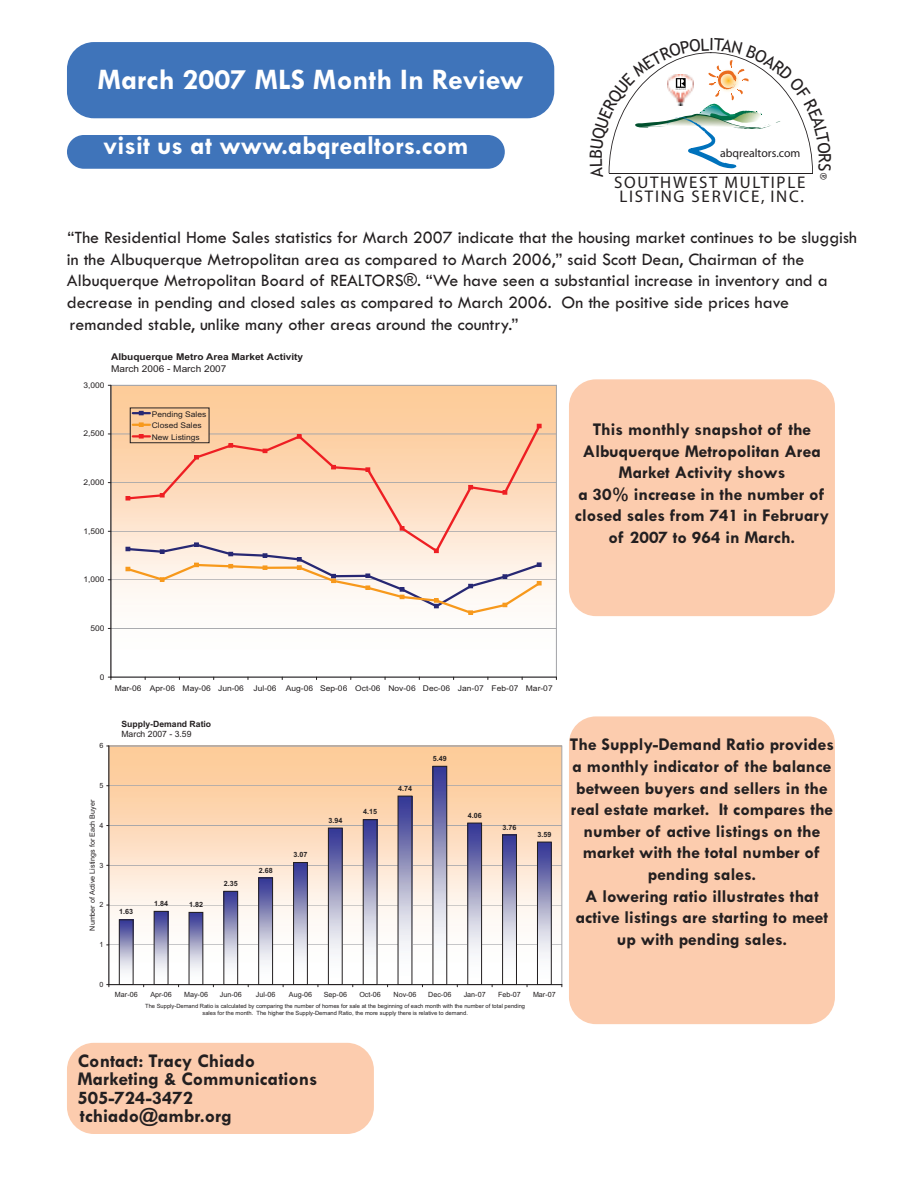
<style>
.page{position:relative;width:918px;height:1188px;background:#fff}
.page>*{position:absolute;margin:0;border:0;box-sizing:border-box;transform-origin:0 0}
.t1{font:700 30px "Tw Cen";color:#fff}
.t2{font:700 27px "Tw Cen";color:#fff}
.t3{font:700 19.5px/18.5px "Tw Cen";color:#231f20}
.t4{font:700 18px/21.6px "Tw Cen";color:#231f20;text-align:center}
.t5{font:18px/21.6px "Tw Cen";color:#231f20}
.t6{font:16.95px/14.4px "Myriad";color:#231f20;text-align:center}
.t7{font:11.85px "Myriad";color:#231f20}
.t8{font:700 9.3px "Arial";color:#231f20;scale:1.08 1}
.t9{font:9.3px "Arial";color:#231f20;scale:1.08 1}
.t10{font:700 8.7px "Arial";color:#231f20}
.t11{font:8.7px "Arial";color:#231f20}
.t12{font:7.8px/11.6px "Arial";color:#231f20;scale:1.08 1}
.t13{font:7.2px "Arial";color:#231f20}
.t14{font:700 7.2px "Arial";color:#231f20}
.t15{font:5.85px/7.4px "Arial";color:#231f20;text-align:center}
</style>
<div class="page">
<div style="left:67px;top:42px;width:487px;height:76px;background:#3f74ba;border-radius:27px"></div>
<img style="left:112px;top:387px;width:443px;height:211px">
<hr style="left:111px;top:628px;width:445px;height:1px;background:#a5a6aa">
<hr style="left:111px;top:580px;width:445px;height:1px;background:#a5a6aa">
<hr style="left:111px;top:531px;width:445px;height:1px;background:#a5a6aa">
<hr style="left:111px;top:483px;width:445px;height:1px;background:#a5a6aa">
<hr style="left:111px;top:434px;width:445px;height:1px;background:#a5a6aa">
<hr style="left:111px;top:385px;width:1px;height:292px;background:#231f20">
<hr style="left:111px;top:677px;width:445px;height:1px;background:#231f20">
<svg style="left:125px;top:423px;width:418px;height:119px;background:#fad4b5"></svg>
<svg style="left:126px;top:496px;width:4px;height:4px"></svg>
<svg style="left:160px;top:493px;width:4px;height:4px"></svg>
<svg style="left:194px;top:455px;width:5px;height:4px"></svg>
<svg style="left:228px;top:443px;width:5px;height:5px"></svg>
<svg style="left:263px;top:449px;width:4px;height:4px"></svg>
<svg style="left:297px;top:434px;width:5px;height:5px"></svg>
<svg style="left:331px;top:465px;width:5px;height:4px"></svg>
<svg style="left:366px;top:467px;width:4px;height:5px"></svg>
<svg style="left:400px;top:526px;width:4px;height:5px"></svg>
<svg style="left:125px;top:542px;width:418px;height:73px"></svg>
<svg style="left:468px;top:485px;width:5px;height:4px"></svg>
<svg style="left:503px;top:490px;width:4px;height:5px"></svg>
<svg style="left:537px;top:424px;width:4px;height:4px"></svg>
<div style="left:130px;top:408px;width:79px;height:35px;border:1px solid #231f20"></div>
<svg style="left:133px;top:411px;width:17px;height:4px"></svg>
<svg style="left:133px;top:423px;width:17px;height:4px"></svg>
<hr style="left:133px;top:435px;width:17px;height:3px;background:#ee1f23">
<div style="left:569px;top:379px;width:266px;height:237px;background:#fcccae;border-radius:27px"></div>
<img style="left:111px;top:748px;width:449px;height:235px">
<hr style="left:109px;top:945px;width:453px;height:1px;background:#a5a6aa">
<hr style="left:109px;top:905px;width:453px;height:1px;background:#a5a6aa">
<hr style="left:109px;top:865px;width:453px;height:1px;background:#a5a6aa">
<hr style="left:109px;top:826px;width:453px;height:1px;background:#a5a6aa">
<hr style="left:109px;top:786px;width:453px;height:1px;background:#a5a6aa">
<img style="left:121px;top:921px;width:10px;height:62px">
<div style="left:119px;top:919px;width:14px;height:66px;border:1px solid #231f20"></div>
<img style="left:156px;top:913px;width:10px;height:70px">
<img style="left:191px;top:914px;width:10px;height:69px">
<div style="left:189px;top:912px;width:14px;height:73px;border:1px solid #231f20"></div>
<img style="left:226px;top:893px;width:10px;height:90px">
<div style="left:224px;top:891px;width:14px;height:94px;border:1px solid #231f20"></div>
<img style="left:260px;top:880px;width:11px;height:103px">
<div style="left:258px;top:878px;width:15px;height:107px;border:1px solid #231f20"></div>
<img style="left:295px;top:864px;width:11px;height:119px">
<div style="left:293px;top:862px;width:15px;height:123px;border:1px solid #231f20"></div>
<img style="left:330px;top:830px;width:11px;height:153px">
<div style="left:328px;top:828px;width:15px;height:157px;border:1px solid #231f20"></div>
<img style="left:365px;top:821px;width:10px;height:162px">
<div style="left:363px;top:819px;width:14px;height:166px;border:1px solid #231f20"></div>
<img style="left:400px;top:798px;width:10px;height:185px">
<img style="left:435px;top:768px;width:10px;height:215px">
<div style="left:433px;top:766px;width:14px;height:219px;border:1px solid #231f20"></div>
<img style="left:469px;top:825px;width:11px;height:158px">
<div style="left:467px;top:823px;width:15px;height:162px;border:1px solid #231f20"></div>
<img style="left:504px;top:837px;width:11px;height:146px">
<div style="left:502px;top:835px;width:15px;height:150px;border:1px solid #231f20"></div>
<img style="left:539px;top:844px;width:11px;height:139px">
<div style="left:537px;top:842px;width:15px;height:143px;border:1px solid #231f20"></div>
<hr style="left:109px;top:746px;width:1px;height:239px;background:#231f20">
<hr style="left:109px;top:984px;width:453px;height:1px;background:#231f20">
<div style="left:569px;top:716px;width:266px;height:308px;background:#fcccae;border-radius:27px"></div>
<div style="left:67px;top:135px;width:438px;height:34px;background:#3f74ba;border-radius:17px"></div>
<div style="left:67px;top:1043px;width:307px;height:91px;background:#fcccae;border-radius:27px"></div>
<svg style="left:608px;top:52px;width:205px;height:122px"></svg>
<h1 class="t1" style="left:98px;top:61px;width:427px">March 2007 MLS Month In Review</h1>
<h2 class="t2" style="left:103px;top:129px;width:367px">visit us at www.abqrealtors.com</h2>
<p class="t7" style="left:720px;top:149px;width:82px">abqrealtors.com</p>
<p class="t6" style="left:614px;top:176px;width:193px">SOUTHWEST MULTIPLE<br>LISTING SERVICE, INC.</p>
<p class="t5" style="left:67px;top:226px;width:792px">“The Residential Home Sales statistics for March 2007 indicate that the housing market continues to be sluggish in the Albuquerque Metropolitan area as compared to March 2006,” said Scott Dean, Chairman of the Albuquerque Metropolitan Board of REALTORS®. “We have seen a substantial increase in inventory and a decrease in pending and closed sales as compared to March 2006. On the positive side prices have remanded stable, unlike many other areas around the country.”</p>
<p class="t8" style="left:111px;top:350px;width:179px">Albuquerque Metro Area Market Activity</p>
<p class="t9" style="left:111px;top:362px;width:108px">March 2006 - March 2007</p>
<p class="t12" style="left:83px;top:379px;width:21px">3,000</p>
<p class="t12" style="left:83px;top:428px;width:21px">2,500</p>
<p class="t12" style="left:83px;top:477px;width:21px">2,000</p>
<p class="t12" style="left:83px;top:525px;width:21px">1,500</p>
<p class="t12" style="left:83px;top:574px;width:21px">1,000</p>
<p class="t12" style="left:91px;top:622px;width:15px">500</p>
<p class="t12" style="left:152px;top:408px;width:52px">Pending Sales<br>Closed Sales<br>New Listings</p>
<p class="t4" style="left:575px;top:418px;width:256px">This monthly snapshot of the<br>Albuquerque Metropolitan Area<br>Market Activity shows<br>a 30% increase in the number of closed sales from 741 in February of 2007 to 964 in March.</p>
<p class="t12" style="left:100px;top:671px;width:6px">0</p>
<p class="t13" style="left:100px;top:741px;width:5px">6</p>
<p class="t13" style="left:100px;top:781px;width:5px">5</p>
<p class="t13" style="left:87px;top:931px;width:132px;rotate:-90deg">Number of Active Listings for Each Buyer</p>
<p class="t13" style="left:100px;top:821px;width:5px">4</p>
<p class="t13" style="left:100px;top:860px;width:5px">3</p>
<p class="t13" style="left:100px;top:900px;width:5px">2</p>
<p class="t13" style="left:100px;top:940px;width:5px">1</p>
<p class="t12" style="left:115px;top:683px;width:407px">Mar-06 Apr-06 May-06 Jun-06 Jul-06 Aug-06 Sep-06 Oct-06 Nov-06 Dec-06 Jan-07 Feb-07 Mar-07</p>
<p class="t10" style="left:121px;top:718px;width:91px">Supply-Demand Ratio</p>
<p class="t11" style="left:121px;top:728px;width:72px">March 2007 - 3.59</p>
<p class="t14" style="left:119px;top:907px;width:15px">1.63</p>
<p class="t14" style="left:154px;top:899px;width:15px">1.84</p>
<p class="t14" style="left:189px;top:900px;width:15px">1.82</p>
<p class="t14" style="left:224px;top:879px;width:15px">2.35</p>
<p class="t14" style="left:259px;top:865px;width:15px">2.68</p>
<p class="t14" style="left:294px;top:850px;width:15px">3.07</p>
<p class="t14" style="left:328px;top:815px;width:15px">3.94</p>
<p class="t14" style="left:363px;top:807px;width:15px">4.15</p>
<p class="t14" style="left:398px;top:783px;width:15px">4.74</p>
<p class="t14" style="left:433px;top:754px;width:15px">5.49</p>
<p class="t14" style="left:468px;top:810px;width:15px">4.06</p>
<p class="t14" style="left:503px;top:822px;width:15px">3.76</p>
<p class="t14" style="left:537px;top:829px;width:15px">3.59</p>
<p class="t13" style="left:100px;top:980px;width:5px">0</p>
<p class="t13" style="left:115px;top:990px;width:24px">Mar-06</p>
<p class="t13" style="left:150px;top:990px;width:23px">Apr-06</p>
<p class="t13" style="left:184px;top:990px;width:25px">May-06</p>
<p class="t13" style="left:220px;top:990px;width:23px">Jun-06</p>
<p class="t13" style="left:256px;top:990px;width:21px">Jul-06</p>
<p class="t13" style="left:289px;top:990px;width:25px">Aug-06</p>
<p class="t13" style="left:324px;top:990px;width:25px">Sep-06</p>
<p class="t13" style="left:359px;top:990px;width:23px">Oct-06</p>
<p class="t13" style="left:394px;top:990px;width:25px">Nov-06</p>
<p class="t13" style="left:428px;top:990px;width:25px">Dec-06</p>
<p class="t13" style="left:464px;top:990px;width:23px">Jan-07</p>
<p class="t13" style="left:498px;top:990px;width:24px">Feb-07</p>
<p class="t13" style="left:533px;top:990px;width:24px">Mar-07</p>
<p class="t15" style="left:145px;top:1002px;width:382px">The Supply-Demand Ratio is calculated by comparing the number of homes for sale at the beginning of each month with the number of total pending sales for the month. The higher the Supply-Demand Ratio, the more supply there is relative to demand.</p>
<p class="t4" style="left:570px;top:733px;width:266px">The Supply-Demand Ratio provides a monthly indicator of the balance between buyers and sellers in the real estate market. It compares the number of active listings on the market with the total number of pending sales.<br>A lowering ratio illustrates that active listings are starting to meet up with pending sales.</p>
<p class="t3" style="left:77px;top:1051px;width:242px">Contact: Tracy Chiado<br>Marketing &amp; Communications<br>505-724-3472 tchiado@ambr.org</p>
</div>
